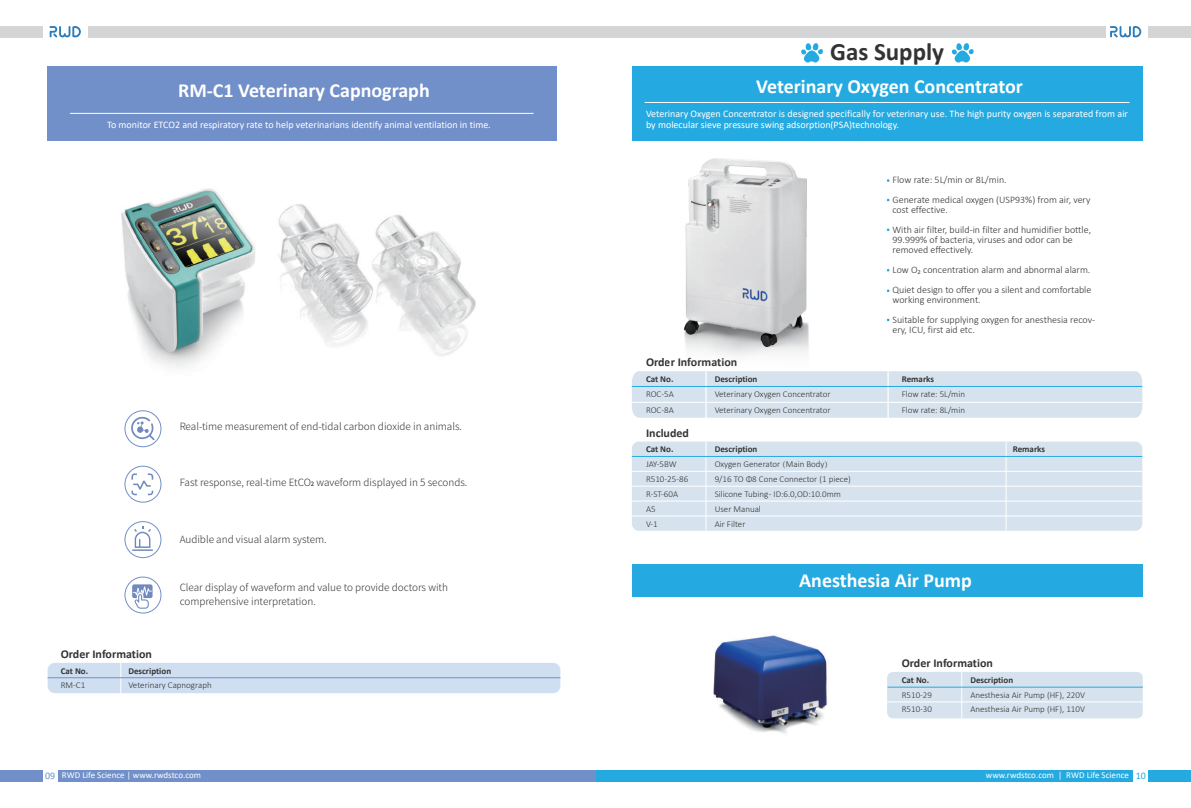
<style>
.page{position:relative;width:1191px;height:808px;background:#fff}
.page>*{position:absolute;margin:0;border:0;box-sizing:border-box;transform-origin:0 0}
.t1{font:700 25px "Calibri";color:#333334}
.t2{font:700 20px "Calibri";color:#fff}
.t3{font:700 12px "Calibri";color:#333334}
.t4{font:300 10px/20px "Calibri";color:#333334}
.t5{font:10px/11px "Calibri";color:#fff}
.t6{font:300 10px/14px "Source Han Sans CN";color:#333334}
.t7{font:300 9px/14.9px "Calibri";color:#333334}
.t8{font:700 9px "Calibri";color:#333334}
.t9{font:9px "Calibri";color:#fff}
.s1{font-weight:500;font-size:6px}
.s2{font-weight:700}
.s3{font-family:"Adobe Song Std"}
.s4{font-size:10px;color:#718fc9}
.s5{font-size:10px;color:#24aae1}
</style>
<div class="page">
<div style="left:1148px;top:26px;width:43px;height:11px;background:#d4d5d7"></div>
<svg style="left:1110px;top:26px;width:31px;height:11px"></svg>
<div style="left:597px;top:26px;width:508px;height:11px;background:#d4d5d7"></div>
<div style="left:595px;top:770px;width:538px;height:11px;background:#24aae1"></div>
<div style="left:1148px;top:770px;width:43px;height:11px;background:#24aae1"></div>
<svg style="left:50px;top:26px;width:31px;height:11px"></svg>
<div style="left:88px;top:26px;width:516px;height:11px;background:#d4d5d7"></div>
<div style="left:0;top:26px;width:43px;height:11px;background:#d4d5d7"></div>
<div style="left:0;top:770px;width:43px;height:11px;background:#718fc9"></div>
<div style="left:58px;top:770px;width:537px;height:11px;background:#718fc9"></div>
<img style="left:713px;top:635px;width:115px;height:99px">
<div style="left:887px;top:672px;width:255px;height:46px;background:#d6e3ee;border-radius:6px"></div>
<div style="left:632px;top:371px;width:510px;height:47px;background:#d6e3ee"></div>
<hr style="left:705px;top:371px;width:1px;height:48px;background:#fff">
<hr style="left:887px;top:371px;width:1px;height:48px;background:#fff">
<hr style="left:632px;top:402px;width:510px;height:1px;background:#fff">
<hr style="left:632px;top:386px;width:510px;height:1px;background:#24aae1">
<hr style="left:961px;top:672px;width:1px;height:46px;background:#fff">
<hr style="left:887px;top:687px;width:255px;height:1px;background:#24aae1">
<div style="left:632px;top:442px;width:510px;height:89px;background:#d6e3ee;border-radius:7px"></div>
<hr style="left:632px;top:471px;width:510px;height:1px;background:#fff">
<hr style="left:632px;top:486px;width:510px;height:1px;background:#fff">
<hr style="left:632px;top:501px;width:510px;height:1px;background:#fff">
<hr style="left:632px;top:515px;width:510px;height:1px;background:#fff">
<hr style="left:705px;top:442px;width:1px;height:89px;background:#fff">
<hr style="left:1005px;top:442px;width:1px;height:89px;background:#fff">
<hr style="left:632px;top:456px;width:510px;height:1px;background:#24aae1">
<svg style="left:801px;top:43px;width:22px;height:20px"></svg>
<svg style="left:951px;top:43px;width:23px;height:20px"></svg>
<img style="left:684px;top:158px;width:125px;height:198px">
<div style="left:632px;top:564px;width:510px;height:33px;background:#24aae1"></div>
<div style="left:632px;top:66px;width:510px;height:75px;background:#24aae1"></div>
<hr style="left:644px;top:102px;width:485px;height:1px;background:#fff">
<hr style="left:887px;top:701px;width:259px;height:1px;background:#fff">
<img style="left:121px;top:188px;width:355px;height:180px">
<div style="left:48px;top:663px;width:512px;height:30px;background:#cfdff1;border-radius:7px"></div>
<hr style="left:120px;top:663px;width:1px;height:32px;background:#fff">
<hr style="left:48px;top:677px;width:512px;height:1px;background:#718fc9">
<div style="left:48px;top:67px;width:509px;height:74px;background:#718fc9"></div>
<hr style="left:70px;top:113px;width:463px;height:1px;background:#fff">
<div style="left:124px;top:410px;width:37px;height:37px;border:1px solid #718fc9;border-radius:50%"></div>
<svg style="left:131px;top:416px;width:24px;height:24px"></svg>
<div style="left:124px;top:466px;width:37px;height:37px;border:1px solid #718fc9;border-radius:50%"></div>
<svg style="left:131px;top:473px;width:22px;height:22px"></svg>
<div style="left:124px;top:521px;width:37px;height:37px;border:1px solid #718fc9;border-radius:50%"></div>
<svg style="left:134px;top:526px;width:17px;height:22px"></svg>
<hr style="left:132px;top:549px;width:21px;height:2px;background:#708abd">
<div style="left:124px;top:576px;width:37px;height:37px;border:1px solid #718fc9;border-radius:50%"></div>
<svg style="left:132px;top:584px;width:21px;height:25px"></svg>
<h2 class="t2" style="left:178px;top:76px;width:253px">RM-C1 Veterinary Capnograph</h2>
<p class="t5" style="left:107px;top:118px;width:385px">To monitor ETCO2 and respiratory rate to help veterinarians identify animal ventilation in time.</p>
<p class="t6" style="left:180px;top:420px;width:284px">Real-time measurement of end-tidal carbon dioxide in animals.</p>
<p class="t6" style="left:180px;top:475px;width:289px">Fast response, real-time EtCO<span class="s1">2</span> waveform displayed in 5 seconds.</p>
<p class="t6" style="left:180px;top:532px;width:149px">Audible and visual alarm system.</p>
<p class="t6" style="left:180px;top:581px;width:270px">Clear display of waveform and value to provide doctors with comprehensive interpretation.</p>
<p class="t3" style="left:61px;top:645px;width:93px">Order Information</p>
<p class="t8" style="left:61px;top:664px;width:29px">Cat No.</p>
<p class="t7" style="left:61px;top:678px;width:26px">RM-C1</p>
<p class="t8" style="left:128px;top:664px;width:44px">Description</p>
<p class="t7" style="left:128px;top:678px;width:85px">Veterinary Capnograph</p>
<h1 class="t1" style="left:830px;top:34px;width:115px">Gas Supply</h1>
<h2 class="t2" style="left:756px;top:73px;width:268px">Veterinary Oxygen Concentrator</h2>
<p class="t5" style="left:646px;top:108px;width:483px">Veterinary Oxygen Concentrator is designed specifically for veterinary use. The high purity oxygen is separated from air by molecular sieve pressure swing adsorption(PSA)technology.</p>
<p class="t3" style="left:646px;top:354px;width:93px">Order Information</p>
<p class="t8" style="left:646px;top:373px;width:29px">Cat No.</p>
<p class="t7" style="left:646px;top:386px;width:29px;line-height:16px">ROC-5A<br>ROC-8A</p>
<p class="t8" style="left:714px;top:373px;width:44px">Description</p>
<p class="t7" style="left:714px;top:386px;width:117px;line-height:16px">Veterinary Oxygen Concentrator<br>Veterinary Oxygen Concentrator</p>
<p class="t4" style="left:892px;top:170px;width:199px">Flow rate: 5L/min or 8L/min.<br>Generate medical oxygen (USP93%) from air, very</p>
<p class="t4" style="left:892px;top:200px;width:200px">cost effective.<br>With air filter, build-in filter and humidifier bottle,</p>
<p class="t4" style="left:892px;top:235px;width:182px;line-height:10px">99.999% of bacteria, viruses and odor can be removed effectively.</p>
<p class="t4" style="left:892px;top:260px;width:200px">Low O₂ concentration alarm and abnormal alarm.<br>Quiet design to offer you a silent and comfortable</p>
<p class="t4" style="left:892px;top:290px;width:204px">working environment.<br>Suitable for supplying oxygen for anesthesia recov-</p>
<p class="t4" style="left:892px;top:320px;width:84px">ery, ICU, first aid etc.</p>
<p class="t8" style="left:901px;top:373px;width:34px">Remarks</p>
<p class="t7" style="left:901px;top:386px;width:65px;line-height:15.9px">Flow rate: 5L/min<br>Flow rate: 8L/min</p>
<p class="t3" style="left:646px;top:424px;width:44px">Included</p>
<p class="t8" style="left:646px;top:443px;width:29px">Cat No.</p>
<p class="t7" style="left:646px;top:457px;width:44px">JAY-5BW<br>R510-25-86<br>R-ST-60A<br>A5<br>V-1</p>
<p class="t7" style="left:714px;top:442px;width:138px"><span class="s2">Description<br></span>Oxygen Generator <span class="s3">(</span>Main Body<span class="s3">)<br></span>9/16 TO Φ8 Cone Connector (1 piece)<br>Silicone Tubing - ID:6.0,OD:10.0mm<br>User Manual<br>Air Filter</p>
<p class="t8" style="left:1012px;top:443px;width:34px">Remarks</p>
<h2 class="t2" style="left:799px;top:566px;width:174px">Anesthesia Air Pump</h2>
<p class="t3" style="left:901px;top:654px;width:93px">Order Information</p>
<p class="t8" style="left:901px;top:673px;width:29px">Cat No.</p>
<p class="t7" style="left:901px;top:687px;width:32px">R510-29<br>R510-30</p>
<p class="t8" style="left:970px;top:673px;width:44px">Description</p>
<p class="t7" style="left:970px;top:687px;width:116px">Anesthesia Air Pump (HF), 220V<br>Anesthesia Air Pump (HF), 110V</p>
<p class="t9" style="left:45px;top:769px;width:157px"><span class="s4">09</span> RWD Life Science | www.rwdstco.com</p>
<p class="t9" style="left:986px;top:769px;width:161px">www.rwdstco.com | RWD Life Science <span class="s5">10</span></p>
</div>
